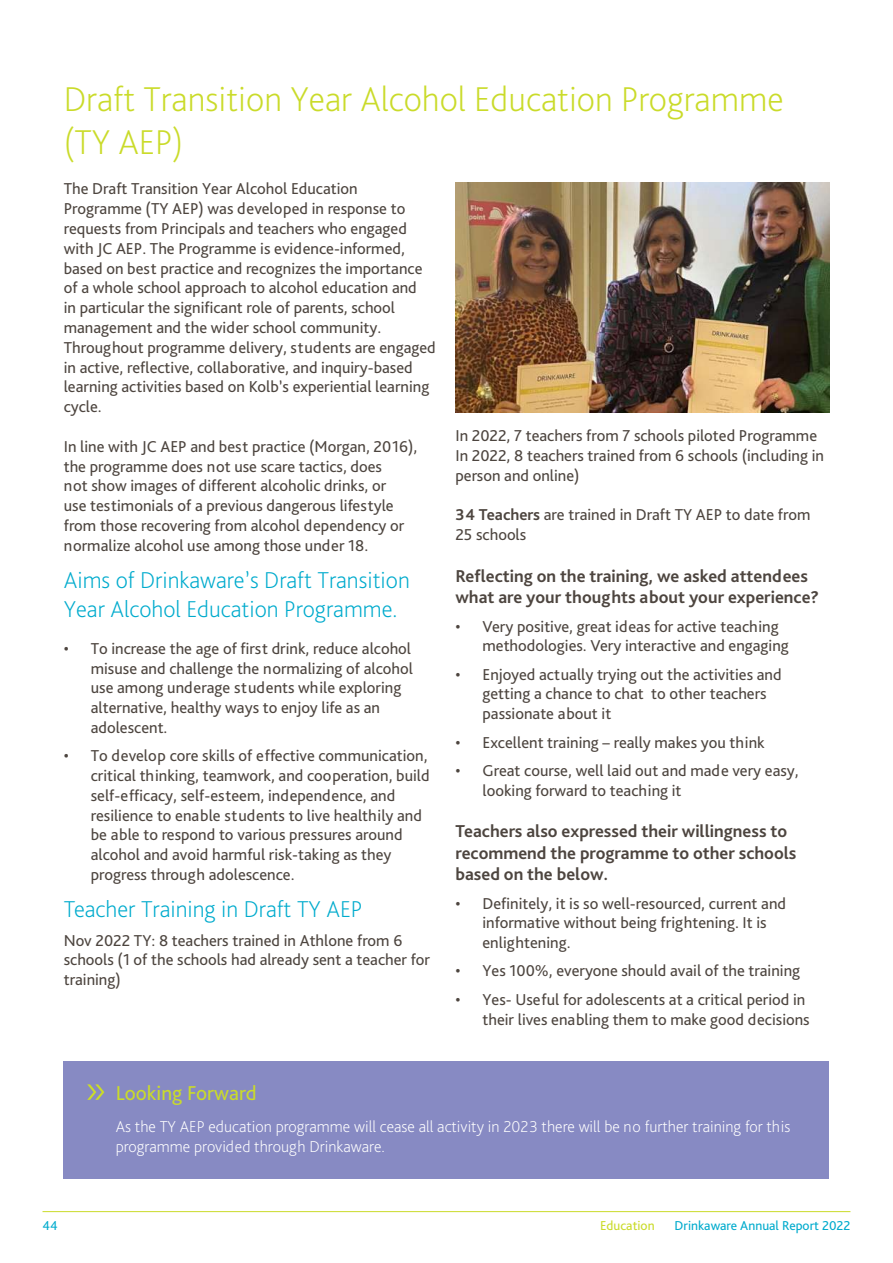
<style>
.page{position:relative;width:893px;height:1263px;background:#fff}
.page>*{position:absolute;margin:0;border:0;box-sizing:border-box;transform-origin:0 0}
.t1{font:200 36px/43.2px "Bliss Pro";color:#cadb2a}
.t2{font:200 24px/28.8px "Bliss Pro";color:#00abcd}
.t3{font:21px "Bliss Pro";color:#cadb2a}
.t4{font:700 18px/21.6px "Bliss Pro";color:#4d453f}
.t5{font:16.5px/19.8px "Bliss Pro";color:#4d453f}
.t6{font:200 16.5px/19.8px "Bliss Pro";color:#fff}
.t7{font:13.5px "Bliss Pro";color:#00abcd}
.t8{font:13.5px "Bliss Pro";color:#cadb2a}
.s1{font-weight:700}
</style>
<div class="page">
<hr style="left:43px;top:1211px;width:807px;height:1px;background:#cadb2a">
<div style="left:64px;top:1061px;width:765px;height:118px;background:#878ac3"></div>
<svg style="left:87px;top:1084px;width:17px;height:16px"></svg>
<img style="left:455px;top:183px;width:374px;height:229px">
<h1 class="t1" style="left:64px;top:76px;width:721px">Draft Transition Year Alcohol Education Programme (TY AEP)</h1>
<p class="t5" style="left:64px;top:179px;width:373px">The Draft Transition Year Alcohol Education Programme (TY AEP) was developed in response to requests from Principals and teachers who engaged with JC AEP. The Programme is evidence-informed, based on best practice and recognizes the importance of a whole school approach to alcohol education and<br>in particular the significant role of parents, school management and the wider school community.<br>Throughout programme delivery, students are engaged in active, reflective, collaborative, and inquiry-based learning activities based on Kolb’s experiential learning cycle.</p>
<p class="t5" style="left:64px;top:436px;width:355px">In line with JC AEP and best practice (Morgan, 2016), the programme does not use scare tactics, does<br>not show images of different alcoholic drinks, or<br>use testimonials of a previous dangerous lifestyle from those recovering from alcohol dependency or normalize alcohol use among those under 18.</p>
<h2 class="t2" style="left:64px;top:565px;width:348px">Aims of Drinkaware’s Draft Transition<br>Year Alcohol Education Programme.</h2>
<p class="t5" style="left:91px;top:638px;width:324px;text-indent:-27px">• To increase the age of first drink, reduce alcohol misuse and challenge the normalizing of alcohol use among underage students while exploring alternative, healthy ways to enjoy life as an adolescent.</p>
<p class="t5" style="left:91px;top:745px;width:340px;text-indent:-27px">• To develop core skills of effective communication, critical thinking, teamwork, and cooperation, build self-efficacy, self-esteem, independence, and resilience to enable students to live healthily and be able to respond to various pressures around alcohol and avoid harmful risk-taking as they progress through adolescence.</p>
<h2 class="t2" style="left:64px;top:894px;width:300px">Teacher Training in Draft TY AEP</h2>
<p class="t5" style="left:64px;top:930px;width:368px">Nov 2022 TY: 8 teachers trained in Athlone from 6 schools (1 of the schools had already sent a teacher for training)</p>
<p class="t5" style="left:455px;top:425px;width:370px">In 2022, 7 teachers from 7 schools piloted Programme<br>In 2022, 8 teachers trained from 6 schools (including in person and online)</p>
<p class="t5" style="left:455px;top:505px;width:356px"><span class="s1">34 Teachers</span> are trained in Draft TY AEP to date from<br>25 schools</p>
<p class="t4" style="left:455px;top:564px;width:365px">Reflecting on the training, we asked attendees what are your thoughts about your experience?</p>
<p class="t5" style="left:482px;top:616px;width:308px;text-indent:-27px">• Very positive, great ideas for active teaching methodologies. Very interactive and engaging</p>
<p class="t5" style="left:482px;top:664px;width:301px;text-indent:-27px">• Enjoyed actually trying out the activities and getting a chance to chat to other teachers passionate about it</p>
<p class="t5" style="left:455px;top:732px;width:311px">• Excellent training – really makes you think</p>
<p class="t5" style="left:482px;top:760px;width:318px;text-indent:-27px">• Great course, well laid out and made very easy, looking forward to teaching it</p>
<p class="t4" style="left:455px;top:820px;width:342px">Teachers also expressed their willingness to recommend the programme to other schools based on the below.</p>
<p class="t5" style="left:482px;top:893px;width:305px;text-indent:-27px">• Definitely, it is so well-resourced, current and informative without being frightening. It is enlightening.</p>
<p class="t5" style="left:455px;top:961px;width:346px">• Yes 100%, everyone should avail of the training</p>
<p class="t5" style="left:455px;top:989px;width:356px;text-align:right">• Yes- Useful for adolescents at a critical period in their lives enabling them to make good decisions</p>
<p class="t3" style="left:116px;top:1080px;width:142px">Looking Forward</p>
<p class="t6" style="left:116px;top:1116px;width:676px">As the TY AEP education programme will cease all activity in 2023 there will be no further training for this programme provided through Drinkaware.</p>
<p class="t7" style="left:43px;top:1216px;width:17px">44</p>
<p class="t7" style="left:675px;top:1216px;width:177px">Drinkaware Annual Report 2022</p>
<p class="t8" style="left:600px;top:1216px;width:56px">Education</p>
</div>
